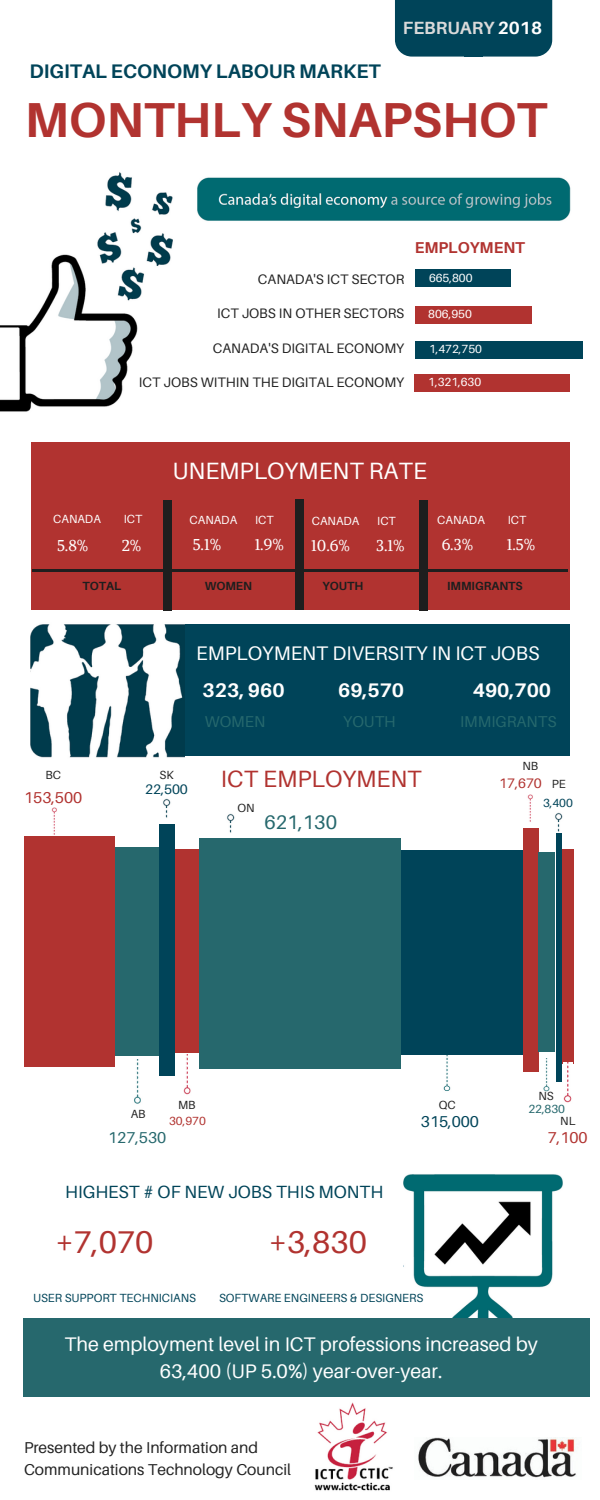
<style>
.page{position:relative;width:600px;height:1500px;background:#fff}
.page>*{position:absolute;margin:0;border:0;box-sizing:border-box;transform-origin:0 0}
.t1{font:700 49.1px "Aileron";color:#b13330}
.t2{font:31.4px "Aileron";color:#b13330}
.t3{font:23.6px "Aileron";color:#fff}
.t4{font:23.6px "Aileron";color:#b13330}
.t5{font:19.7px/27px "Aileron";color:#fff;text-align:center}
.t6{font:700 19.7px "Aileron";color:#004459}
.t7{font:700 19.7px "Aileron";color:#fff}
.t8{font:19.7px "Aileron";color:#26686d}
.t9{font:17.7px "Aileron";color:#004459}
.t10{font:700 17.7px "Aileron";color:#d9d9d9}
.t11{font:15.7px/21.8px "Aileron";color:#222}
.t12{font:15.7px "Alike";color:#fff}
.t13{font:15.7px "Aileron";color:#26686d}
.t14{font:15.7px "Aileron";color:#b13330}
.t15{font:700 15.7px "Aileron";color:#b13330}
.t16{font:15.7px "Aileron";color:#004459}
.t17{font:13.8px "Aileron";color:#222}
.t18{font:13.8px "Aileron";color:#004459}
.t19{font:13.8px "Aileron";color:#b13330}
.t20{font:11.8px "Aileron";color:#fff}
.t21{font:11.8px "Aileron";color:#004459}
.t22{font:700 11.8px "Aileron";color:#1e1e1e}
.t23{font:11.8px "Aileron";color:#222}
.t24{font:11.8px "Aileron";color:#b13330}
.t25{font:11.8px "Aileron";color:#26686d}
.s1{color:#fff}
</style>
<div class="page">
<div style="left:395px;top:0;width:70px;height:57px;background:#004459"></div>
<div style="left:465px;top:0;width:18px;height:57px;background:#004459"></div>
<div style="left:483px;top:0;width:69px;height:57px;background:#004459"></div>
<img style="left:0;top:172px;width:173px;height:240px">
<img style="left:197px;top:177px;width:374px;height:44px">
<div style="left:415px;top:269px;width:96px;height:18px;background:#004459"></div>
<div style="left:415px;top:306px;width:117px;height:18px;background:#b13330"></div>
<div style="left:415px;top:341px;width:168px;height:18px;background:#004459"></div>
<div style="left:415px;top:374px;width:155px;height:18px;background:#b13330"></div>
<div style="left:32px;top:442px;width:538px;height:169px;background:#b13330"></div>
<img style="left:31px;top:624px;width:153px;height:134px">
<div style="left:185px;top:625px;width:385px;height:131px;background:#004459"></div>
<div style="left:24px;top:836px;width:91px;height:230px;background:#b13330"></div>
<div style="left:398px;top:850px;width:126px;height:205px;background:#004459"></div>
<div style="left:199px;top:838px;width:201px;height:231px;background:#26686d"></div>
<div style="left:115px;top:848px;width:46px;height:208px;background:#26686d"></div>
<div style="left:159px;top:824px;width:16px;height:252px;background:#004459"></div>
<div style="left:523px;top:828px;width:15px;height:244px;background:#b13330"></div>
<div style="left:563px;top:849px;width:11px;height:214px;background:#b13330"></div>
<div style="left:556px;top:830px;width:6px;height:252px;background:#004459"></div>
<div style="left:175px;top:850px;width:24px;height:203px;background:#b13330"></div>
<div style="left:539px;top:852px;width:16px;height:199px;background:#26686d"></div>
<img style="left:404px;top:1174px;width:159px;height:144px">
<div style="left:23px;top:1318px;width:567px;height:78px;background:#26686d"></div>
<img style="left:418px;top:1437px;width:158px;height:41px">
<img style="left:314px;top:1402px;width:79px;height:89px">
<hr style="left:32px;top:569px;width:536px;height:3px;background:#1e1e1e">
<div style="left:295px;top:500px;width:9px;height:110px;background:#1e1e1e"></div>
<div style="left:419px;top:500px;width:9px;height:111px;background:#1e1e1e"></div>
<div style="left:163px;top:500px;width:9px;height:111px;background:#1e1e1e"></div>
<img style="left:51px;top:807px;width:6px;height:28px">
<img style="left:527px;top:794px;width:6px;height:28px">
<img style="left:163px;top:798px;width:8px;height:20px">
<img style="left:227px;top:813px;width:8px;height:20px">
<img style="left:555px;top:812px;width:8px;height:20px">
<img style="left:134px;top:1060px;width:7px;height:44px">
<img style="left:443px;top:1055px;width:8px;height:36px">
<img style="left:543px;top:1058px;width:7px;height:34px">
<img style="left:183px;top:1054px;width:8px;height:41px">
<img style="left:563px;top:1063px;width:9px;height:40px">
<p class="t10" style="left:403px;top:17px;width:141px">FEBRUARY <span class="s1">2018</span></p>
<p class="t6" style="left:29px;top:59px;width:353px">DIGITAL ECONOMY LABOUR MARKET</p>
<h1 class="t1" style="left:25px;top:89px;width:524px">MONTHLY SNAPSHOT</h1>
<p class="t17" style="left:258px;top:270px;width:148px">CANADA'S ICT SECTOR</p>
<p class="t17" style="left:217px;top:305px;width:189px">ICT JOBS IN OTHER SECTORS</p>
<p class="t17" style="left:213px;top:339px;width:193px">CANADA'S DIGITAL ECONOMY</p>
<p class="t17" style="left:139px;top:374px;width:267px">ICT JOBS WITHIN THE DIGITAL ECONOMY</p>
<p class="t15" style="left:415px;top:238px;width:112px">EMPLOYMENT</p>
<p class="t20" style="left:429px;top:271px;width:45px">665,800</p>
<p class="t20" style="left:428px;top:307px;width:45px">806,950</p>
<p class="t20" style="left:429px;top:342px;width:55px">1,472,750</p>
<p class="t20" style="left:428px;top:375px;width:55px">1,321,630</p>
<p class="t20" style="left:53px;top:511px;width:49px">CANADA</p>
<p class="t20" style="left:124px;top:511px;width:20px">ICT</p>
<p class="t3" style="left:172px;top:456px;width:256px">UNEMPLOYMENT RATE</p>
<p class="t20" style="left:190px;top:513px;width:49px">CANADA</p>
<p class="t20" style="left:255px;top:513px;width:20px">ICT</p>
<p class="t20" style="left:312px;top:514px;width:49px">CANADA</p>
<p class="t20" style="left:377px;top:514px;width:20px">ICT</p>
<p class="t20" style="left:437px;top:513px;width:49px">CANADA</p>
<p class="t20" style="left:508px;top:513px;width:20px">ICT</p>
<p class="t12" style="left:57px;top:535px;width:33px">5.8%</p>
<p class="t12" style="left:122px;top:535px;width:21px">2%</p>
<p class="t12" style="left:193px;top:534px;width:30px">5.1%</p>
<p class="t12" style="left:255px;top:534px;width:31px">1.9%</p>
<p class="t12" style="left:311px;top:535px;width:40px">10.6%</p>
<p class="t12" style="left:376px;top:535px;width:30px">3.1%</p>
<p class="t12" style="left:442px;top:534px;width:33px">6.3%</p>
<p class="t12" style="left:507px;top:534px;width:30px">1.5%</p>
<p class="t22" style="left:82px;top:579px;width:40px">TOTAL</p>
<p class="t22" style="left:205px;top:578px;width:49px">WOMEN</p>
<p class="t22" style="left:322px;top:579px;width:42px">YOUTH</p>
<p class="t22" style="left:447px;top:579px;width:77px">IMMIGRANTS</p>
<p class="t23" style="left:46px;top:768px;width:17px">BC</p>
<p class="t14" style="left:24px;top:787px;width:60px">153,500</p>
<p class="t5" style="left:196px;top:639px;width:345px">EMPLOYMENT DIVERSITY IN ICT JOBS</p>
<p class="t7" style="left:203px;top:678px;width:84px">323, 960</p>
<p class="t7" style="left:338px;top:678px;width:68px">69,570</p>
<p class="t7" style="left:473px;top:678px;width:80px">490,700</p>
<p class="t13" style="left:205px;top:712px;width:62px">WOMEN</p>
<p class="t13" style="left:343px;top:712px;width:54px">YOUTH</p>
<p class="t13" style="left:460px;top:712px;width:98px">IMMIGRANTS</p>
<p class="t23" style="left:160px;top:768px;width:16px">SK</p>
<p class="t18" style="left:145px;top:781px;width:44px">22,500</p>
<p class="t4" style="left:221px;top:764px;width:202px">ICT EMPLOYMENT</p>
<p class="t23" style="left:238px;top:801px;width:19px">ON</p>
<p class="t8" style="left:264px;top:810px;width:74px">621,130</p>
<p class="t23" style="left:522px;top:759px;width:17px">NB</p>
<p class="t19" style="left:499px;top:775px;width:44px">17,670</p>
<p class="t23" style="left:552px;top:776px;width:15px">PE</p>
<p class="t21" style="left:543px;top:796px;width:31px">3,400</p>
<p class="t23" style="left:131px;top:1106px;width:16px">AB</p>
<p class="t23" style="left:178px;top:1097px;width:19px">MB</p>
<p class="t23" style="left:439px;top:1097px;width:18px">QC</p>
<p class="t24" style="left:169px;top:1114px;width:38px">30,970</p>
<p class="t16" style="left:421px;top:1111px;width:60px">315,000</p>
<p class="t13" style="left:108px;top:1128px;width:60px">127,530</p>
<p class="t23" style="left:538px;top:1089px;width:17px">NS</p>
<p class="t25" style="left:528px;top:1102px;width:38px">22,830</p>
<p class="t14" style="left:548px;top:1128px;width:41px">7,100</p>
<p class="t23" style="left:560px;top:1114px;width:17px">NL</p>
<p class="t9" style="left:65px;top:1181px;width:320px">HIGHEST # OF NEW JOBS THIS MONTH</p>
<h2 class="t2" style="left:56px;top:1222px;width:100px">+7,070</h2>
<h2 class="t2" style="left:269px;top:1222px;width:100px">+3,830</h2>
<p class="t21" style="left:33px;top:1291px;width:165px">USER SUPPORT TECHNICIANS</p>
<p class="t21" style="left:219px;top:1291px;width:206px">SOFTWARE ENGINEERS &amp; DESIGNERS</p>
<p class="t5" style="left:64px;top:1330px;width:475px">The employment level in ICT professions increased by<br>63,400 (UP 5.0%) year-over-year.</p>
<p class="t11" style="left:24px;top:1436px;width:269px">Presented by the Information and<br>Communications Technology Council</p>
</div>
